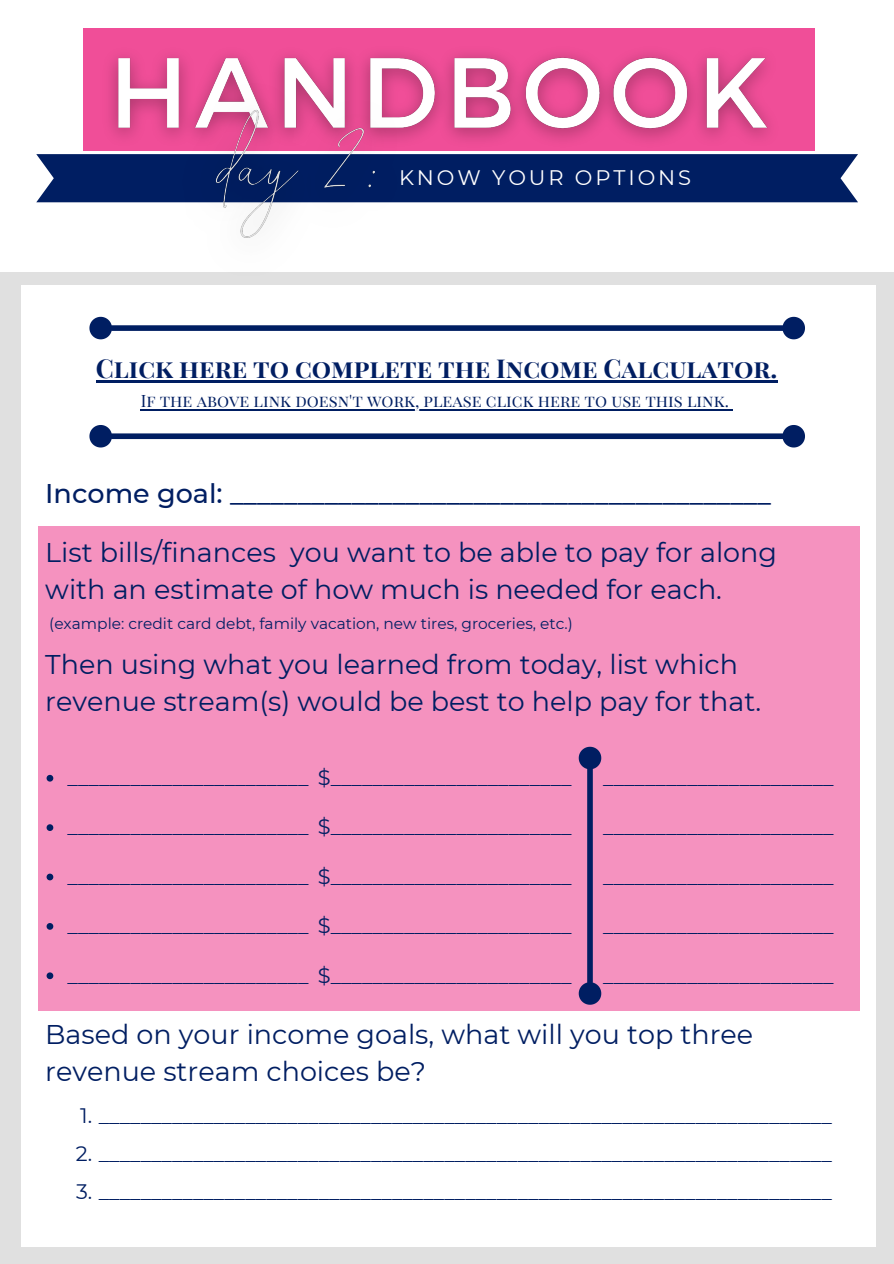
<style>
.page{position:relative;width:894px;height:1264px;background:#fff}
.page>*{position:absolute;margin:0;border:0;box-sizing:border-box;transform-origin:0 0}
.t1{font:27px/37.2px "Montserrat";color:#001e62}
.t2{font:500 27px "Montserrat";color:#001e62}
.t3{font:700 25.5px "Playfair Display SC";color:#001e62}
.t4{font:21px "Montserrat";color:#001e62}
.t5{font:21px "Montserrat";letter-spacing:.14em;color:#fff}
.t6{font:16.65px "Playfair Display SC";color:#001e62}
.t7{font:15.3px "Montserrat";color:#001e62}
</style>
<div class="page">
<div style="left:0;top:0;width:893px;height:1263px;background:#e0e0e0"></div>
<div style="left:0;top:0;width:893px;height:272px;background:#fff"></div>
<div style="left:21px;top:285px;width:854px;height:961px;background:#fff"></div>
<div style="left:39px;top:526px;width:820px;height:484px;background:#f592bf"></div>
<hr style="left:96px;top:380px;width:681px;height:2px;background:#001e62">
<div style="left:36px;top:154px;width:821px;height:48px;background:#001e62"></div>
<img style="left:80px;top:28px;width:721px;height:150px">
<img style="left:152px;top:33px;width:291px;height:205px">
<div style="left:112px;top:325px;width:670px;height:6px;background:#001e62"></div>
<svg style="left:89px;top:316px;width:27px;height:24px"></svg>
<svg style="left:778px;top:316px;width:27px;height:24px"></svg>
<div style="left:112px;top:433px;width:670px;height:6px;background:#001e62"></div>
<svg style="left:89px;top:425px;width:27px;height:23px"></svg>
<svg style="left:778px;top:425px;width:27px;height:23px"></svg>
<svg style="left:47px;top:774px;width:6px;height:7px"></svg>
<svg style="left:47px;top:824px;width:6px;height:7px"></svg>
<svg style="left:47px;top:873px;width:6px;height:7px"></svg>
<svg style="left:47px;top:923px;width:6px;height:6px"></svg>
<svg style="left:47px;top:972px;width:6px;height:7px"></svg>
<div style="left:587px;top:769px;width:5px;height:213px;background:#001e62"></div>
<svg style="left:578px;top:746px;width:24px;height:27px"></svg>
<svg style="left:578px;top:978px;width:24px;height:27px"></svg>
<hr style="left:141px;top:409px;width:587px;height:1px;background:#001e62">
<p class="t5" style="left:399px;top:165px;width:293px">KNOW YOUR OPTIONS</p>
<p class="t3" style="left:96px;top:350px;width:682px">Click here to complete the Income Calculator.</p>
<p class="t6" style="left:141px;top:389px;width:589px">If the above link doesn't work, please click here to use this link.</p>
<p class="t2" style="left:45px;top:476px;width:727px">Income goal: ________________________________________</p>
<p class="t1" style="left:45px;top:533px;width:733px">List bills/finances you want to be able to pay for along with an estimate of how much is needed for each.</p>
<p class="t7" style="left:49px;top:614px;width:525px">(example: credit card debt, family vacation, new tires, groceries, etc.)</p>
<p class="t1" style="left:45px;top:645px;width:717px">Then using what you learned from today, list which revenue stream(s) would be best to help pay for that.</p>
<p class="t4" style="left:68px;top:764px;width:505px">_______________________ $_______________________</p>
<p class="t4" style="left:68px;top:814px;width:505px">_______________________ $_______________________</p>
<p class="t4" style="left:68px;top:863px;width:505px">_______________________ $_______________________</p>
<p class="t4" style="left:68px;top:912px;width:505px">_______________________ $_______________________</p>
<p class="t4" style="left:68px;top:962px;width:505px">_______________________ $_______________________</p>
<p class="t4" style="left:603px;top:764px;width:232px">______________________</p>
<p class="t4" style="left:603px;top:814px;width:232px">______________________</p>
<p class="t4" style="left:603px;top:863px;width:232px">______________________</p>
<p class="t4" style="left:603px;top:912px;width:232px">______________________</p>
<p class="t4" style="left:603px;top:962px;width:232px">______________________</p>
<p class="t1" style="left:45px;top:1015px;width:709px">Based on your income goals, what will you top three revenue stream choices be?</p>
<p class="t4" style="left:80px;top:1102px;width:753px">1. ______________________________________________________________________</p>
<p class="t4" style="left:76px;top:1140px;width:757px">2. ______________________________________________________________________</p>
<p class="t4" style="left:76px;top:1178px;width:757px">3. ______________________________________________________________________</p>
</div>
